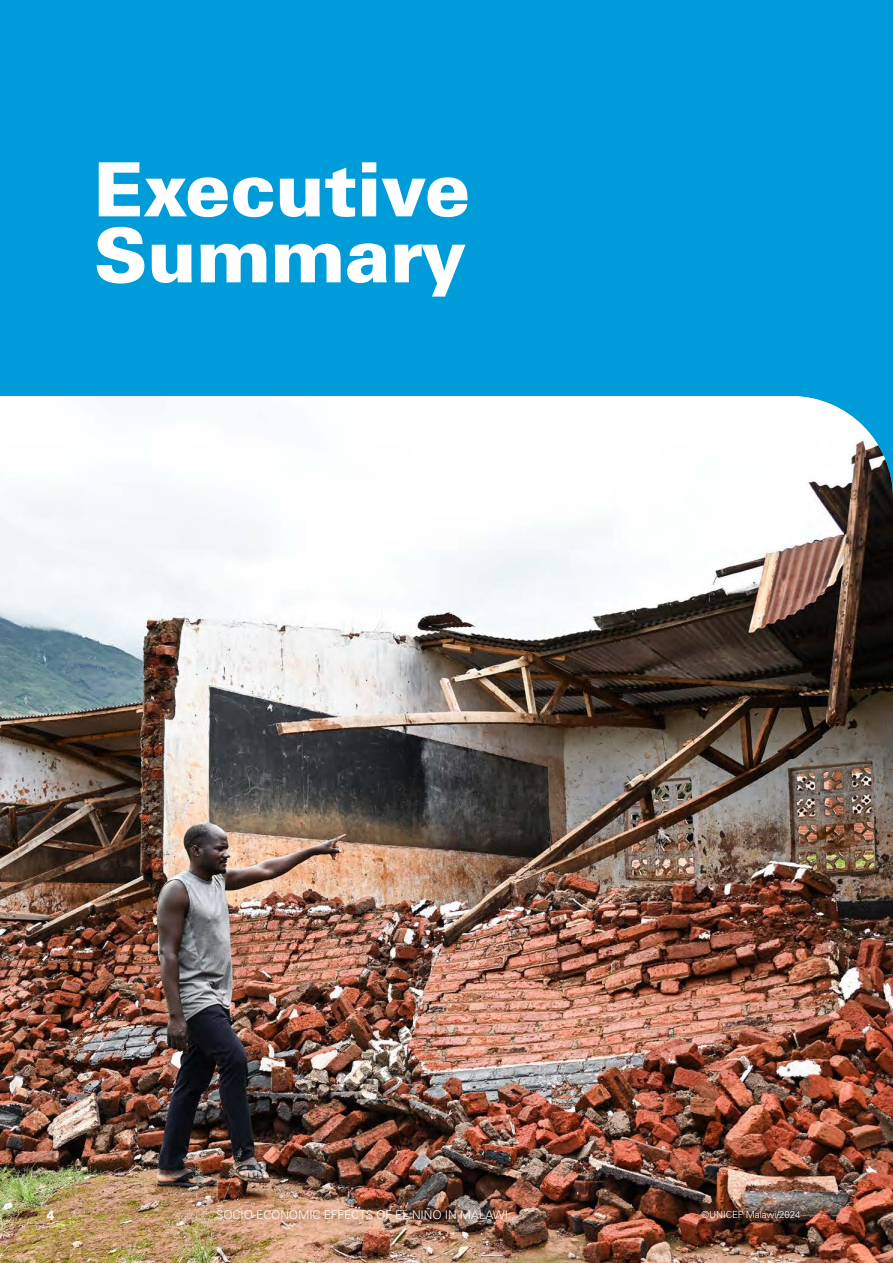
<style>
.page{position:relative;width:893px;height:1263px;background:#009cd9}
.page>*{position:absolute;margin:0;border:0;box-sizing:border-box;transform-origin:0 0}
.t1{font:900 75px/66px "Univers LT Std";letter-spacing:-.01em;color:#fff}
.t2{font:700 13.5px "Univers LT Std";color:#fff}
.t3{font:300 12px "Univers LT Std";letter-spacing:-.01em;color:#fff}
.t4{font:300 9.75px "Univers";letter-spacing:-.01em;color:#fff}
</style>
<div class="page">
<img style="left:0;top:396px;width:893px;height:867px">
<h1 class="t1" style="left:94px;top:156px;width:378px">Executive<br>Summary</h1>
<p class="t2" style="left:47px;top:1207px;width:9px">4</p>
<p class="t3" style="left:216px;top:1207px;width:293px">SOCIO-ECONOMIC EFFECTS OF EL NIÑO IN MALAWI</p>
<p class="t4" style="left:701px;top:1208px;width:101px">©UNICEF Malawi/2024</p>
</div>
